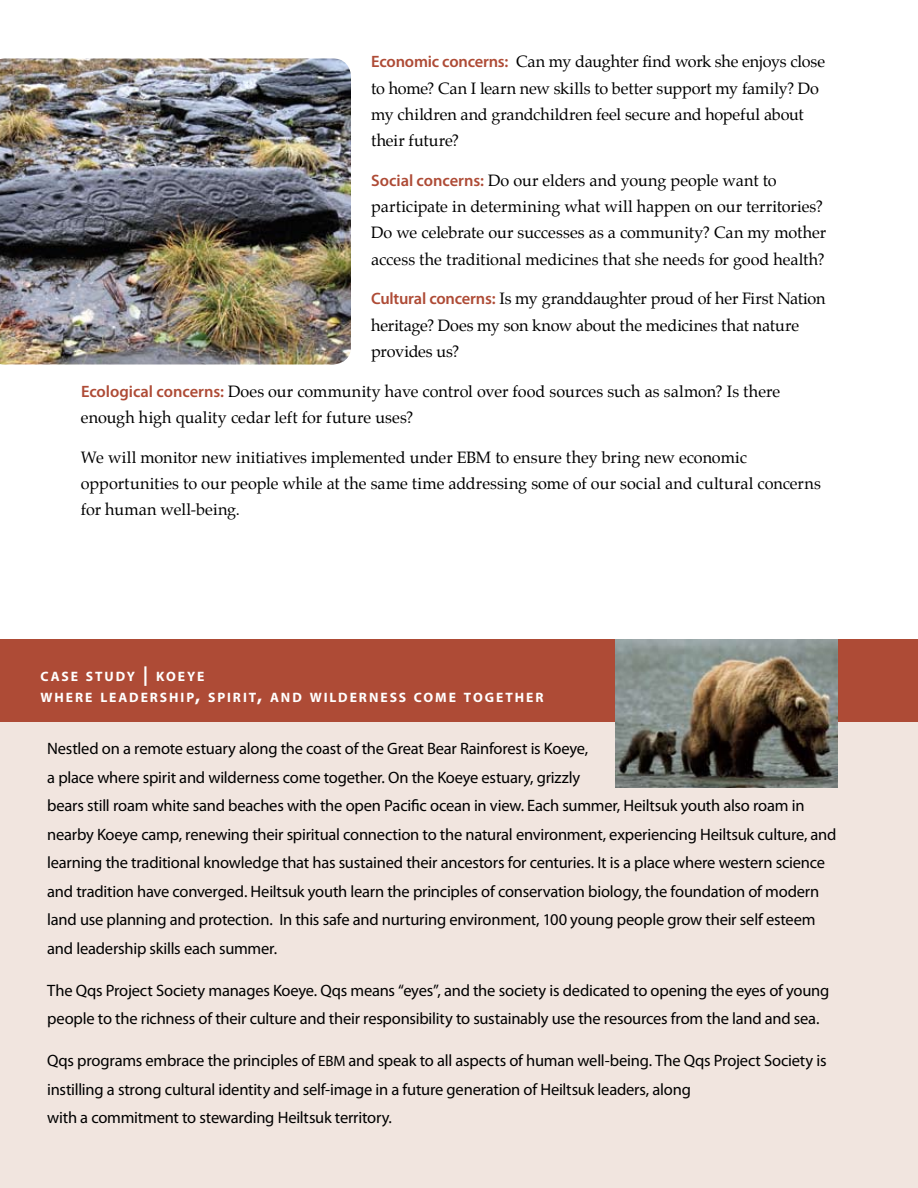
<style>
.page{position:relative;width:918px;height:1188px;background:#fff}
.page>*{position:absolute;margin:0;border:0;box-sizing:border-box;transform-origin:0 0}
.t1{font:16.5px/28.5px "Myriad Pro";letter-spacing:-.015em;color:#000}
.t2{font:16.2px/26.2px "Palatino";letter-spacing:-.005em;color:#000}
.t3{font:700 13.65px/21px "Myriad Pro";letter-spacing:.145em;color:#fff}
.s1{font-family:"Myriad Pro";font-weight:600;font-size:16.5px;color:#ae4b36}
.s2{font-size:19.5px}
.s3{font-size:15px}
</style>
<div class="page">
<img style="left:0;top:59px;width:351px;height:305px">
<div style="left:0;top:693px;width:918px;height:495px;background:#f1e5df"></div>
<div style="left:0;top:639px;width:918px;height:82px;background:#ae4b36"></div>
<img style="left:615px;top:639px;width:222px;height:149px">
<p class="t2" style="left:371px;top:49px;width:455px"><span class="s1">Economic concerns:</span> Can my daughter find work she enjoys close to home? Can I learn new skills to better support my family? Do my children and grandchildren feel secure and hopeful about their future?</p>
<p class="t2" style="left:371px;top:167px;width:457px"><span class="s1">Social concerns:</span> Do our elders and young people want to participate in determining what will happen on our territories?<br>Do we celebrate our successes as a community? Can my mother access the traditional medicines that she needs for good health?</p>
<p class="t2" style="left:371px;top:286px;width:456px"><span class="s1">Cultural concerns:</span> Is my granddaughter proud of her First Nation heritage? Does my son know about the medicines that nature provides us?</p>
<p class="t2" style="left:81px;top:378px;width:701px"><span class="s1">Ecological concerns:</span> Does our community have control over food sources such as salmon? Is there enough high quality cedar left for future uses?</p>
<p class="t2" style="left:81px;top:444px;width:389px">We will monitor new initiatives implemented under EBM</p>
<p class="t2" style="left:81px;top:444px;width:741px;text-indent:414px">to ensure they bring new economic opportunities to our people while at the same time addressing some of our social and cultural concerns for human well-being.</p>
<p class="t3" style="left:40px;top:665px;width:505px">CASE STUDY <span class="s2">|</span> KOEYE<br>WHERE LEADERSHIP<span class="s2">,</span> SPIRIT<span class="s2">,</span> AND WILDERNESS COME TOGETHER</p>
<p class="t1" style="left:47px;top:734px;width:791px">Nestled on a remote estuary along the coast of the Great Bear Rainforest is Koeye,<br>a place where spirit and wilderness come together. On the Koeye estuary, grizzly<br>bears still roam white sand beaches with the open Pacific ocean in view. Each summer, Heiltsuk youth also roam in nearby Koeye camp, renewing their spiritual connection to the natural environment, experiencing Heiltsuk culture, and learning the traditional knowledge that has sustained their ancestors for centuries. It is a place where western science and tradition have converged. Heiltsuk youth learn the principles of conservation biology, the foundation of modern land use planning and protection. In this safe and nurturing environment, 100 young people grow their self esteem and leadership skills each summer.</p>
<p class="t1" style="left:47px;top:976px;width:784px">The Qqs Project Society manages Koeye. Qqs means “eyes”, and the society is dedicated to opening the eyes of young people to the richness of their culture and their responsibility to sustainably use the resources from the land and sea.</p>
<p class="t1" style="left:47px;top:1046px;width:781px">Qqs programs embrace the principles of <span class="s3">EBM</span> and speak to all aspects of human well-being. The Qqs Project Society is instilling a strong cultural identity and self-image in a future generation of Heiltsuk leaders, along<br>with a commitment to stewarding Heiltsuk territory.</p>
</div>
